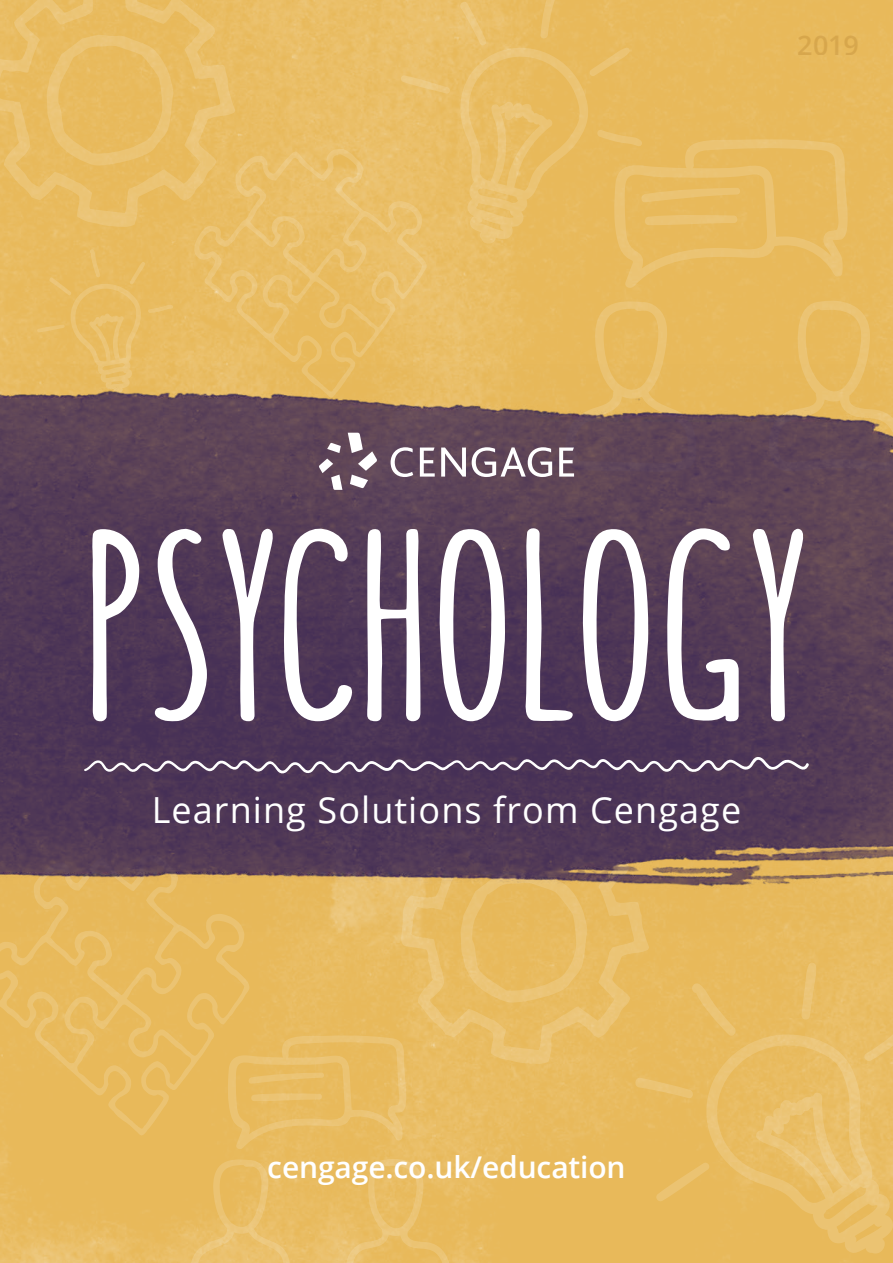
<style>
.page{position:relative;width:893px;height:1263px;background:#fff}
.page>*{position:absolute;margin:0;border:0;box-sizing:border-box;transform-origin:0 0}
.t1{font:700 261.45px "Summer Font";letter-spacing:.01em;color:#fff}
.t2{font:36px "Open Sans";letter-spacing:.03em;color:#fff}
.t3{font:600 30px "Open Sans";letter-spacing:-.005em;color:#fff}
</style>
<div class="page">
<img style="left:0;top:0;width:893px;height:1263px">
<svg style="left:401px;top:931px;width:248px;height:134px;background:#e9bd66"></svg>
<svg style="left:633px;top:961px;width:260px;height:292px;background:#e9bc63"></svg>
<svg style="left:0;top:931px;width:251px;height:204px;background:#e8bb5f"></svg>
<svg style="left:189px;top:1035px;width:262px;height:228px;background:#e9bc63"></svg>
<svg style="left:0;top:0;width:235px;height:228px;background:#e9bd65"></svg>
<svg style="left:399px;top:0;width:245px;height:245px;background:#e9bd65"></svg>
<svg style="left:36px;top:249px;width:138px;height:116px;background:#e8bc62"></svg>
<svg style="left:193px;top:148px;width:235px;height:217px;background:#e9be68"></svg>
<svg style="left:564px;top:138px;width:329px;height:227px;background:#e8bb5f"></svg>
<img style="left:0;top:365px;width:893px;height:566px">
<svg style="left:327px;top:443px;width:14px;height:10px"></svg>
<svg style="left:319px;top:459px;width:23px;height:31px"></svg>
<svg style="left:348px;top:433px;width:29px;height:55px"></svg>
<svg style="left:391px;top:447px;width:22px;height:30px"></svg>
<svg style="left:420px;top:447px;width:15px;height:30px"></svg>
<svg style="left:441px;top:447px;width:25px;height:30px"></svg>
<svg style="left:472px;top:447px;width:80px;height:30px"></svg>
<svg style="left:559px;top:447px;width:15px;height:30px"></svg>
<svg style="left:84px;top:755px;width:725px;height:20px;background:#685470"></svg>
<h1 class="t1" style="left:83px;top:470px;width:729px">PSYCHOLOGY</h1>
<p class="t2" style="left:152px;top:785px;width:591px">Learning Solutions from Cengage</p>
<p class="t3" style="left:267px;top:1146px;width:360px">cengage.co.uk/education</p>
</div>
